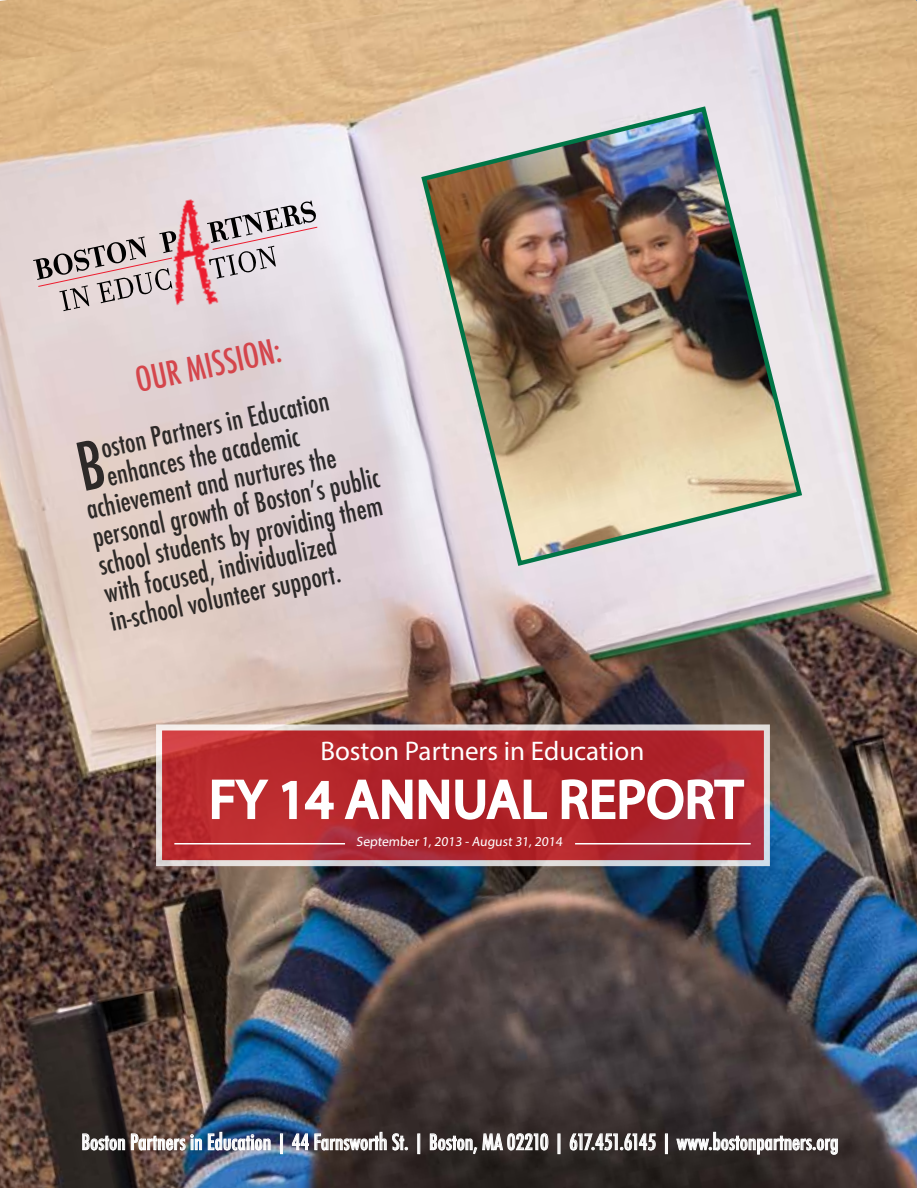
<style>
.page{position:relative;width:917px;height:1188px;background:#fff}
.page>*{position:absolute;margin:0;border:0;box-sizing:border-box;transform-origin:0 0}
.t1{font:54px "Myriad Pro";letter-spacing:.02em;color:#fff}
.t2{font:500 condensed 33px "Futura";color:#d2232a}
.t3{font:500 condensed 27px "Futura";color:#000}
.t4{font:27px "Myriad Pro";color:#fff}
.t5{font:500 condensed 21px "Futura";color:#fff}
.t6{font:13.5px "Myriad Pro";color:#fff}
</style>
<div class="page">
<img style="left:0;top:0;width:916px;height:1188px">
<img style="left:418px;top:104px;width:386px;height:465px">
<img style="left:0;top:0;width:398px;height:69px">
<svg style="left:156px;top:724px;width:613px;height:142px;background:#b84046"></svg>
<hr style="left:174px;top:843px;width:171px;height:1px;background:#fff">
<hr style="left:575px;top:843px;width:175px;height:1px;background:#fff">
<svg style="left:210px;top:777px;width:61px;height:44px"></svg>
<svg style="left:280px;top:779px;width:55px;height:42px"></svg>
<svg style="left:342px;top:777px;width:206px;height:45px"></svg>
<svg style="left:560px;top:778px;width:185px;height:43px"></svg>
<img style="left:17px;top:153px;width:318px;height:197px">
<svg style="left:33px;top:200px;width:284px;height:111px;background:#d1bdc1"></svg>
<svg style="left:82px;top:1133px;width:43px;height:18px"></svg>
<img style="left:131px;top:1132px;width:140px;height:19px">
<div style="left:280px;top:1134px;width:2px;height:20px;border:1px solid #fff"></div>
<svg style="left:292px;top:1132px;width:116px;height:19px;background:#767175"></svg>
<svg style="left:429px;top:1133px;width:119px;height:21px;background:#6d6867"></svg>
<svg style="left:569px;top:1133px;width:87px;height:18px;background:#767170"></svg>
<div style="left:665px;top:1134px;width:2px;height:20px;border:1px solid #fff"></div>
<svg style="left:676px;top:1132px;width:162px;height:23px;background:#6a6464"></svg>
<div style="left:76px;top:439px;width:30px;height:52px;background:#e3cfc9"></div>
<p class="t2" style="left:132px;top:360px;width:149px;rotate:-12deg">OUR MISSION:</p>
<p class="t3" style="left:97px;top:431px;width:234px;rotate:-12deg">oston Partners in Education</p>
<p class="t3" style="left:103px;top:459px;width:198px;rotate:-12deg">enhances the academic</p>
<p class="t3" style="left:83px;top:493px;width:256px;rotate:-12deg">achievement and nurtures the</p>
<p class="t3" style="left:89px;top:521px;width:294px;rotate:-12deg">personal growth of Boston’s public</p>
<p class="t3" style="left:95px;top:549px;width:291px;rotate:-12deg">school students by providing them</p>
<p class="t3" style="left:101px;top:576px;width:238px;rotate:-12deg">with focused, individualized</p>
<p class="t3" style="left:107px;top:604px;width:236px;rotate:-12deg">in-school volunteer support.</p>
<p class="t4" style="left:320px;top:734px;width:325px">Boston Partners in Education</p>
<h1 class="t1" style="left:209px;top:766px;width:534px">FY 14 ANNUAL REPORT</h1>
<p class="t6" style="left:356px;top:833px;width:209px">September 1, 2013 - August 31, 2014</p>
<p class="t5" style="left:81px;top:1129px;width:758px">Boston Partners in Education | 44 Farnsworth St. | Boston, MA 02210 | 617.451.6145 | www.bostonpartners.org</p>
</div>
